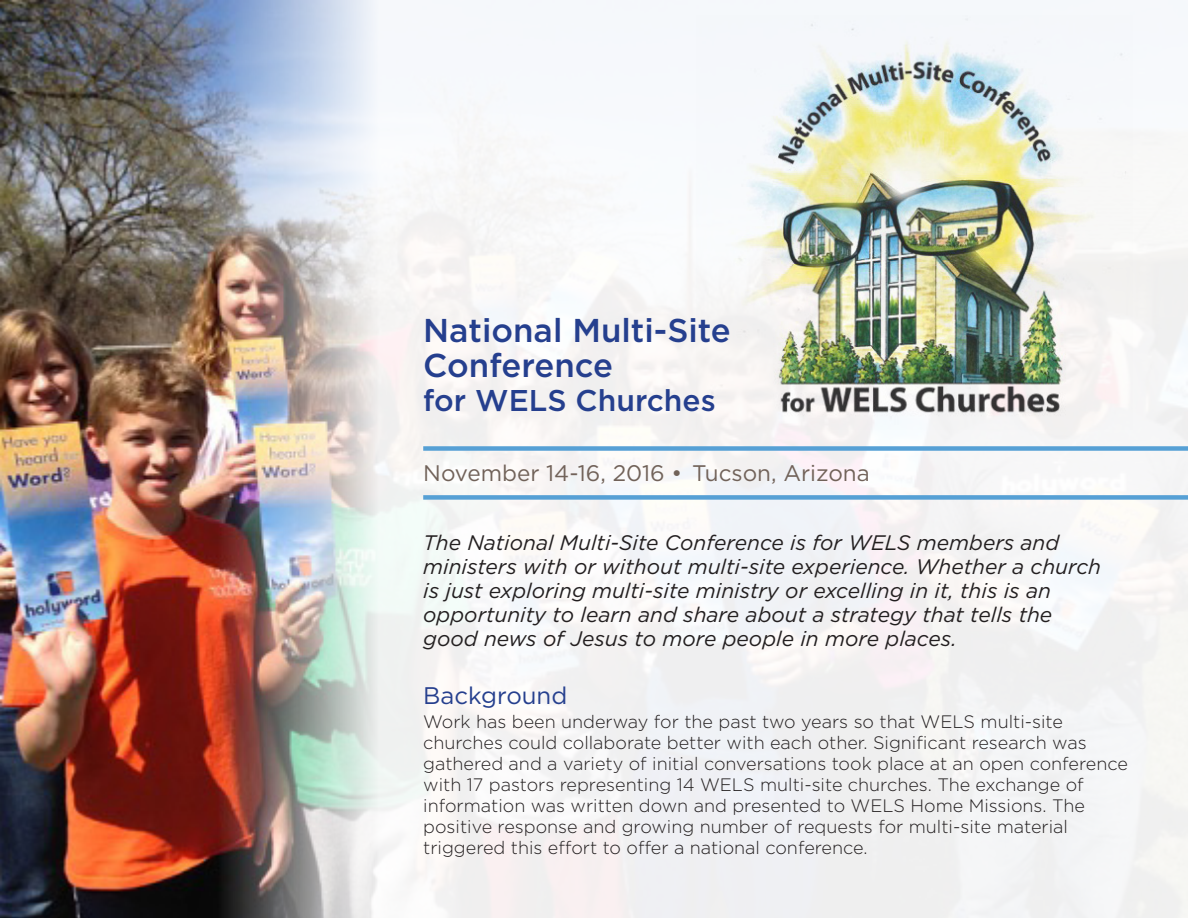
<style>
.page{position:relative;width:1188px;height:918px;background:#fff}
.page>*{position:absolute;margin:0;border:0;box-sizing:border-box;transform-origin:0 0}
.t1{font:500 33px/34.5px "Gotham";color:#253f8e}
.t2{font:500 30px "Gotham";color:#253f8e}
.subhead_Large{font:24px "Gotham";color:#253f8e}
.t3{font:22.5px "Gotham";color:#716259}
.suhead_-_small{font:italic 21px/24px "Gotham";color:#231f20}
.body_copy_-_new{font:300 18px/21px "Gotham";color:#231f20}
</style>
<div class="page">
<img style="left:0;top:0;width:1188px;height:918px">
<img style="left:696px;top:16px;width:437px;height:414px">
<div style="left:423px;top:495px;width:765px;height:5px;background:#56a0d5"></div>
<div style="left:423px;top:446px;width:765px;height:5px;background:#56a0d5"></div>
<p class="t1" style="left:423px;top:313px;width:309px">National Multi-Site<br>Conference</p>
<p class="t2" style="left:423px;top:381px;width:294px">for WELS Churches</p>
<p class="t3" style="left:423px;top:458px;width:448px">November 14-16, 2016 • Tucson, Arizona</p>
<p class="suhead_-_small" style="left:423px;top:530px;width:679px">The National Multi-Site Conference is for WELS members and ministers with or without multi-site experience. Whether a church is just exploring multi-site ministry or excelling in it, this is an opportunity to learn and share about a strategy that tells the good news of Jesus to more people in more places.</p>
<p class="subhead_Large" style="left:423px;top:681px;width:146px">Background</p>
<p class="body_copy_-_new" style="left:423px;top:711px;width:641px">Work has been underway for the past two years so that WELS multi-site</p>
<p class="body_copy_-_new" style="left:423px;top:732px;width:706px">churches could collaborate better with each other. Significant research was gathered and a variety of initial conversations took place at an open conference with 17 pastors representing 14 WELS multi-site churches. The exchange of information was written down and presented to WELS Home Missions. The positive response and growing number of requests for multi-site material triggered this effort to offer a national conference.</p>
</div>
